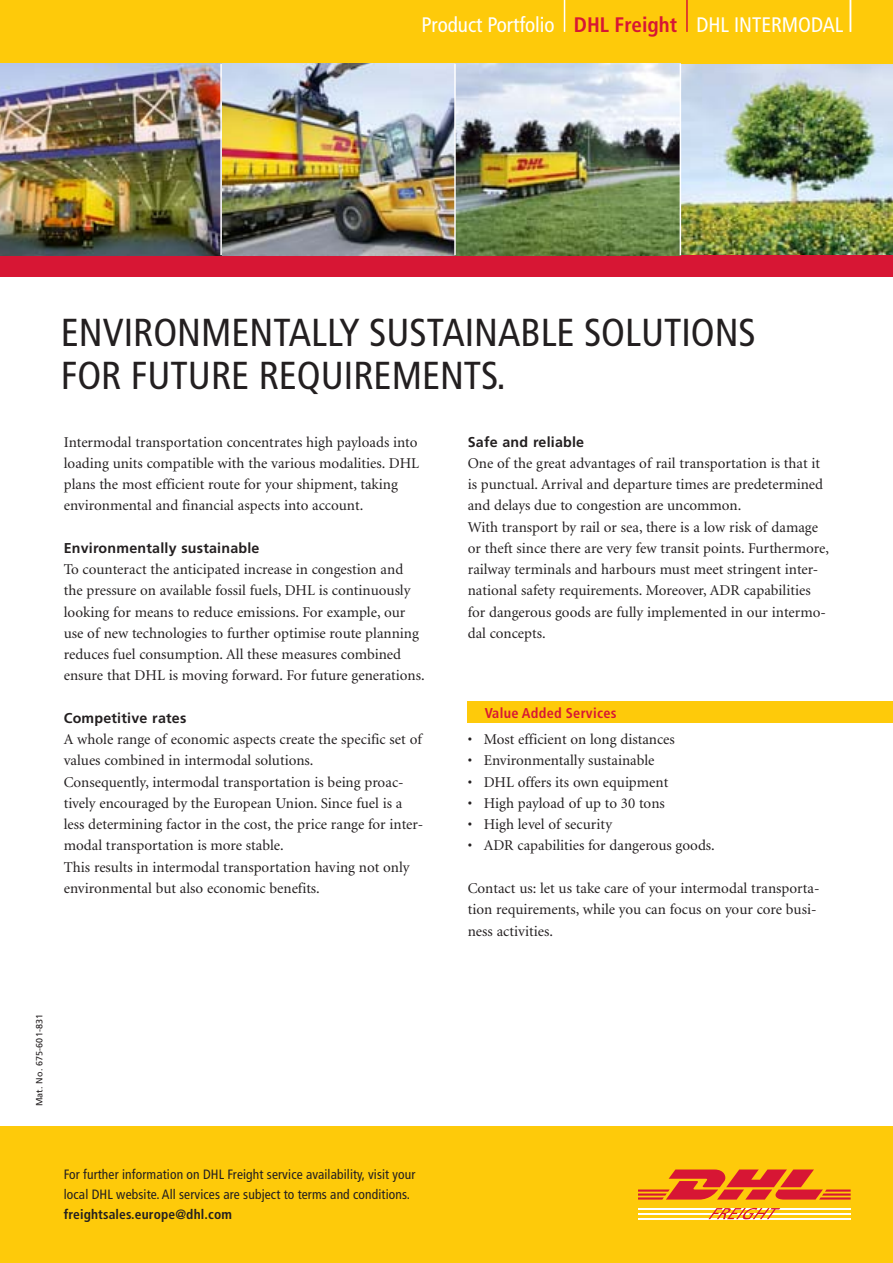
<style>
.page{position:relative;width:893px;height:1263px;background:#fff}
.page>*{position:absolute;margin:0;border:0;box-sizing:border-box;transform-origin:0 0}
.t1{font:condensed 39px/42.8px "Frutiger LT Std";color:#231f20}
.t2{font:condensed 21px "Frutiger LT Std";color:#fff}
.t3{font:15px/21.3px "Minion";color:#231f20}
.t4{font:700 14.25px "Frutiger LT Std";letter-spacing:.015em;color:#231f20}
.t5{font:700 condensed 14.25px "Frutiger LT Std";letter-spacing:.02em;color:#d71634}
.t6{font:condensed 13.5px/20.1px "Frutiger LT Std";letter-spacing:.01em;color:#231f20}
.t7{font:700 condensed 13.5px "Frutiger LT Std";letter-spacing:.01em;color:#231f20}
.t8{font:9px "Frutiger LT Std";letter-spacing:.015em;color:#231f20}
.s1{font-weight:700;color:#d71634}
</style>
<div class="page">
<img style="left:0;top:64px;width:893px;height:191px">
<div style="left:0;top:0;width:893px;height:64px;background:#feca0a"></div>
<div style="left:0;top:1127px;width:893px;height:136px;background:#feca0a"></div>
<div style="left:0;top:255px;width:893px;height:21px;background:#d71634"></div>
<div style="left:468px;top:702px;width:425px;height:21px;background:#feca0a"></div>
<hr style="left:220px;top:64px;width:2px;height:191px;background:#fff">
<hr style="left:454px;top:64px;width:2px;height:191px;background:#fff">
<hr style="left:680px;top:64px;width:1px;height:191px;background:#fff">
<svg style="left:638px;top:1169px;width:212px;height:30px"></svg>
<hr style="left:638px;top:1218px;width:212px;height:1px;background:#fff">
<hr style="left:638px;top:1208px;width:212px;height:1px;background:#fff">
<hr style="left:638px;top:1213px;width:212px;height:1px;background:#fff">
<svg style="left:708px;top:1208px;width:72px;height:11px"></svg>
<hr style="left:564px;top:0;width:1px;height:32px;background:#fff">
<hr style="left:686px;top:0;width:2px;height:32px;background:#d71634">
<hr style="left:850px;top:0;width:1px;height:32px;background:#fff">
<h2 class="t2" style="left:421px;top:12px;width:331px">Product Portfolio <span class="s1">DHL Freight</span> DHL Intermodal</h2>
<h1 class="t1" style="left:61px;top:312px;width:697px">ENVIRONMENTALLY SUSTAINABLE SOLUTIONS<br>FOR FUTURE REQUIREMENTS.</h1>
<p class="t3" style="left:64px;top:432px;width:357px">Intermodal transportation concentrates high payloads into loading units compatible with the various modalities. DHL plans the most efficient route for your shipment, taking environmental and financial aspects into account.</p>
<p class="t4" style="left:64px;top:539px;width:197px">Environmentally sustainable</p>
<p class="t3" style="left:64px;top:559px;width:362px">To counteract the anticipated increase in congestion and the pressure on available fossil fuels, DHL is continuously looking for means to reduce emissions. For example, our use of new technologies to further optimise route planning reduces fuel consumption. All these measures combined ensure that DHL is moving forward. For future generations.</p>
<p class="t4" style="left:64px;top:710px;width:124px">Competitive rates</p>
<p class="t3" style="left:64px;top:729px;width:361px">A whole range of economic aspects create the specific set of values combined in intermodal solutions.<br>Consequently, intermodal transportation is being proac&shy;tively encouraged by the European Union. Since fuel is a less determining factor in the cost, the price range for inter&shy;modal transportation is more stable.<br>This results in intermodal transportation having not only environmental but also economic benefits.</p>
<p class="t4" style="left:468px;top:433px;width:118px">Safe and reliable</p>
<p class="t3" style="left:468px;top:453px;width:363px">One of the great advantages of rail transportation is that it is punctual. Arrival and departure times are predetermined and delays due to congestion are uncommon.<br>With transport by rail or sea, there is a low risk of damage or theft since there are very few transit points. Furthermore, railway terminals and harbours must meet stringent inter&shy;national safety requirements. Moreover, ADR capabilities for dangerous goods are fully implemented in our intermo&shy;dal concepts.</p>
<p class="t5" style="left:485px;top:704px;width:133px">Value Added Services</p>
<p class="t3" style="left:468px;top:729px;width:209px">• Most efficient on long distances</p>
<p class="t3" style="left:468px;top:750px;width:188px">• Environmentally sustainable</p>
<p class="t3" style="left:468px;top:772px;width:202px">• DHL offers its own equipment</p>
<p class="t3" style="left:468px;top:793px;width:199px">• High payload of up to 30 tons</p>
<p class="t3" style="left:468px;top:814px;width:146px">• High level of security</p>
<p class="t3" style="left:468px;top:836px;width:249px">• ADR capabilities for dangerous goods.</p>
<p class="t3" style="left:468px;top:878px;width:353px">Contact us: let us take care of your intermodal transporta&shy;tion requirements, while you can focus on your core busi&shy;ness activities.</p>
<p class="t8" style="left:34px;top:1106px;width:94px;rotate:-90deg">Mat. No. 675-601-831</p>
<p class="t6" style="left:64px;top:1164px;width:353px">For further information on DHL Freight service availability, visit your local DHL website. All services are subject to terms and conditions.</p>
<p class="t7" style="left:64px;top:1206px;width:170px">freightsales.europe@dhl.com</p>
</div>
